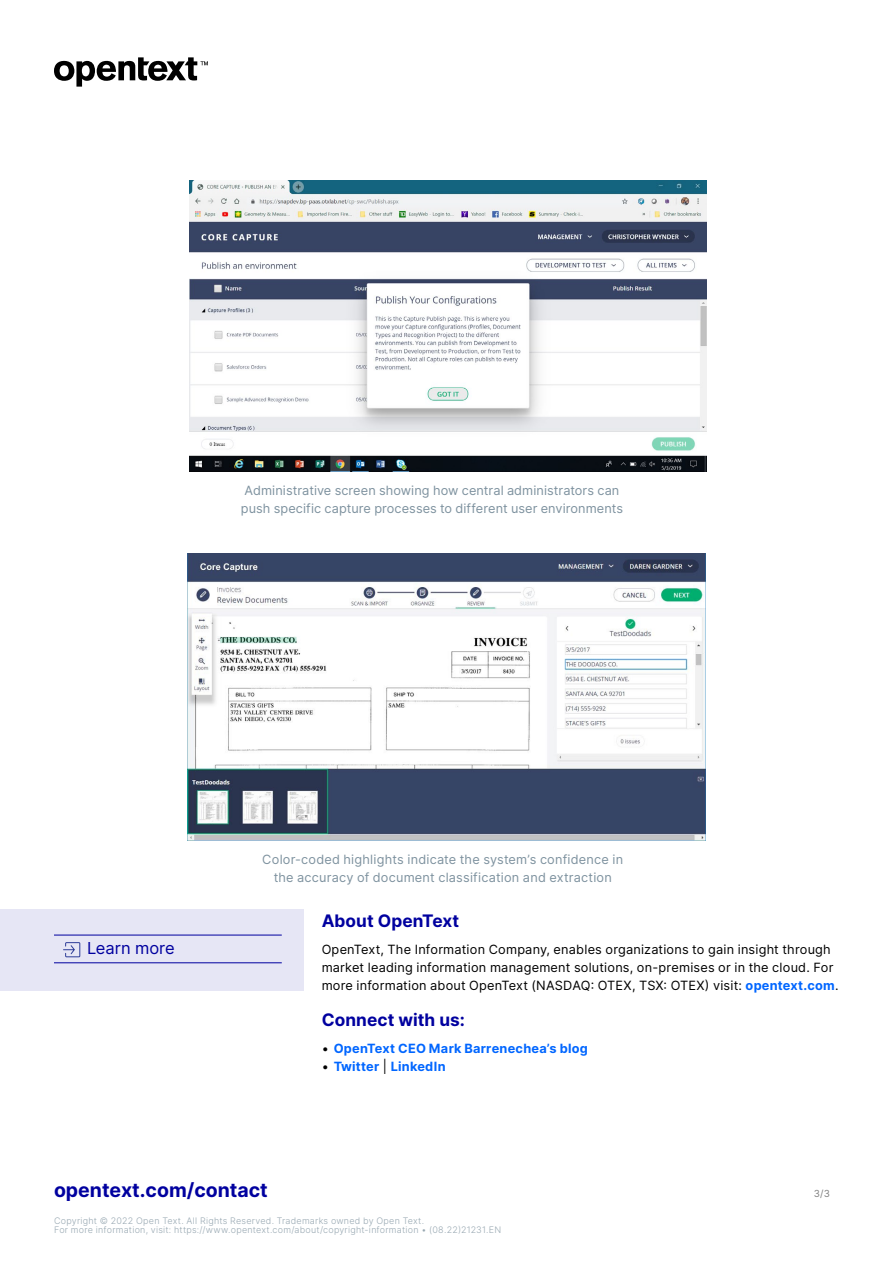
<style>
.page{position:relative;width:893px;height:1263px;background:#fff}
.page>*{position:absolute;margin:0;border:0;box-sizing:border-box;transform-origin:0 0}
.t1{font:700 19.5px "Inter";color:#00009f}
.t2{font:700 17.25px "Inter";letter-spacing:.005em;color:#00009f}
.Links_-_last_page{font:16.5px "Inter";letter-spacing:-.005em;color:#00009f}
.Body{font:12.75px/18px "Inter";letter-spacing:.015em;color:#000}
.t3{font:12.75px/18px "Inter";letter-spacing:.01em;color:#7e929f}
.t4{font:700 12.75px "Inter";letter-spacing:.02em;color:#06f}
.t5{font:9.75px "Inter";color:#808080}
.t6{font:300 9px/9px "Inter";letter-spacing:.025em;color:#98a8b2}
.s1{font-weight:700;color:#06f}
.s2{font-weight:400;color:#000}
</style>
<div class="page">
<svg style="left:54px;top:57px;width:154px;height:30px"></svg>
<img style="left:189px;top:180px;width:517px;height:291px">
<img style="left:188px;top:554px;width:517px;height:287px">
<div style="left:0;top:909px;width:304px;height:81px;background:#e6e6f5"></div>
<hr style="left:54px;top:935px;width:228px;height:1px;background:#00009f">
<hr style="left:54px;top:962px;width:228px;height:1px;background:#00009f">
<svg style="left:63px;top:942px;width:18px;height:16px"></svg>
<p class="t3" style="left:241px;top:481px;width:384px">Administrative screen showing how central administrators can push specific capture processes to different user environments</p>
<p class="Links_-_last_page" style="left:87px;top:936px;width:89px">Learn more</p>
<p class="t3" style="left:262px;top:850px;width:362px;text-align:center">Color-coded highlights indicate the system’s confidence in the accuracy of document classification and extraction</p>
<h3 class="t2" style="left:322px;top:908px;width:139px">About OpenText</h3>
<p class="Body" style="left:322px;top:940px;width:518px">OpenText, The Information Company, enables organizations to gain insight through market leading information management solutions, on-premises or in the cloud. For more information about OpenText (NASDAQ: OTEX, TSX: OTEX) visit: <span class="s1">opentext.com</span>.</p>
<h3 class="t2" style="left:322px;top:1007px;width:145px">Connect with us:</h3>
<p class="t4" style="left:322px;top:1039px;width:268px"><span class="s2">•</span> OpenText CEO Mark Barrenechea’s blog</p>
<p class="t4" style="left:322px;top:1057px;width:125px"><span class="s2">•</span> Twitter <span class="s2">|</span> LinkedIn</p>
<p class="t1" style="left:54px;top:1176px;width:215px">opentext.com/contact</p>
<p class="t6" style="left:54px;top:1216px;width:449px">Copyright © 2022 Open Text. All Rights Reserved. Trademarks owned by Open Text.<br>For more information, visit: https://www.opentext.com/about/copyright-information • (08.22)21231.EN</p>
<p class="t5" style="left:814px;top:1186px;width:18px">3/3</p>
</div>
